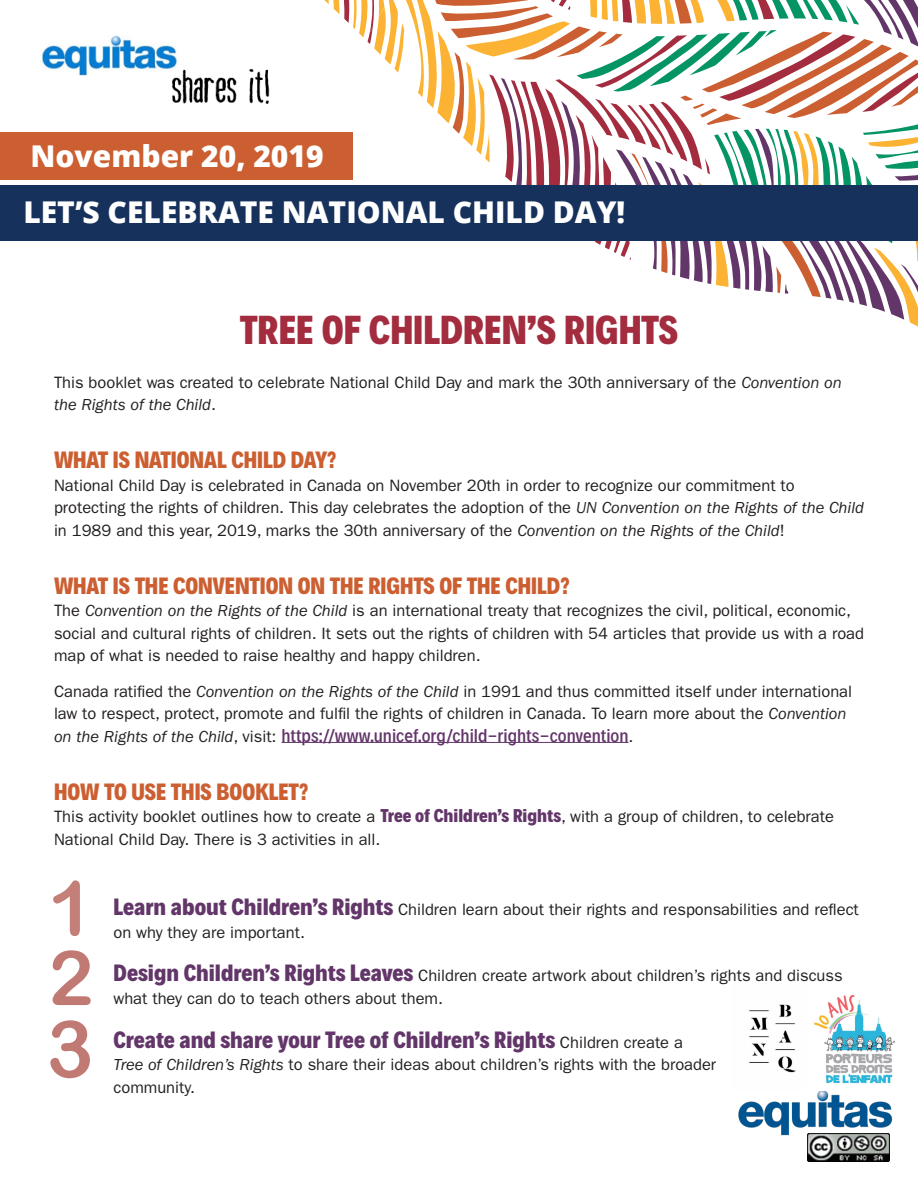
<style>
.page{position:relative;width:918px;height:1188px;background:#fff}
.page>*{position:absolute;margin:0;border:0;box-sizing:border-box;transform-origin:0 0}
.t1{font:79.2px "Arial Rounded MT Bold";color:#c17a73}
.t2{font:76.05px "Arial Rounded MT Bold";color:#c37f78}
.t3{font:76.05px "Arial Rounded MT Bold";color:#c17a73}
.Titre-Rg{font:800 36px "Decalotype";color:#a32c3e}
.t4{font:800 30px "Open Sans";color:#fff}
.SousTitre{font:800 21px "Decalotype";color:#cc5f31}
.Tab{font:800 21px "Decalotype";color:#63366a}
.Texte{font:16.5px/22.5px "ITC Franklin Gothic Std";color:#231f20}
.Tab-2{font:16.5px/22.5px "ITC Franklin Gothic Std";color:#231f20}
.s1{font-style:italic}
.s2{font-family:"Decalotype";font-weight:500;color:#63366a}
.s3{font-family:"Decalotype";font-weight:800;color:#63366a}
.s4{font-family:"Decalotype";font-weight:800;font-size:21px;color:#63366a}
.s5{font-family:"ITC Franklin Gothic Std";font-weight:400;font-size:16.5px;color:#231f20}
</style>
<div class="page">
<img style="left:738px;top:995px;width:157px;height:143px">
<img style="left:808px;top:1133px;width:82px;height:29px">
<svg style="left:284px;top:0;width:634px;height:327px"></svg>
<hr style="left:282px;top:742px;width:347px;height:1px;background:#63366a">
<div style="left:0;top:185px;width:918px;height:55px;background:#16325c"></div>
<div style="left:0;top:132px;width:352px;height:48px;background:#cc5f31"></div>
<img style="left:42px;top:28px;width:251px;height:91px">
<p class="t4" style="left:30px;top:134px;width:295px">November 20, 2019</p>
<p class="t4" style="left:23px;top:190px;width:603px">LET’S CELEBRATE NATIONAL CHILD DAY!</p>
<p class="Titre-Rg" style="left:240px;top:301px;width:440px">TREE OF CHILDREN’S RIGHTS</p>
<p class="Texte" style="left:54px;top:371px;width:789px">This booklet was created to celebrate National Child Day and mark the 30th anniversary of the <span class="s1">Convention on the Rights of the Child</span>.</p>
<p class="SousTitre" style="left:54px;top:443px;width:284px">WHAT IS NATIONAL CHILD DAY?</p>
<p class="Texte" style="left:54px;top:474px;width:812px">National Child Day is celebrated in Canada on November 20th in order to recognize our commitment to protecting the rights of children. This day celebrates the adoption of the <span class="s1">UN Convention on the Rights of the Child </span>in 1989 and this year, 2019, marks the 30th anniversary of the <span class="s1">Convention on the Rights of the Child</span>!</p>
<p class="SousTitre" style="left:54px;top:569px;width:517px">WHAT IS THE CONVENTION ON THE RIGHTS OF THE CHILD?</p>
<p class="Texte" style="left:54px;top:600px;width:812px">The <span class="s1">Convention on the Rights of the Child</span> is an international treaty that recognizes the civil, political, economic, social and cultural rights of children. It sets out the rights of children with 54 articles that provide us with a road map of what is needed to raise healthy and happy children.</p>
<p class="Texte" style="left:54px;top:680px;width:800px">Canada ratified the <span class="s1">Convention on the Rights of the Child</span> in 1991 and thus committed itself under international law to respect, protect, promote and fulfil the rights of children in Canada. To learn more about the <span class="s1">Convention on the Rights of the Child</span>, visit: <span class="s2">https://www.unicef.org/child-rights-convention</span>.</p>
<p class="SousTitre" style="left:54px;top:775px;width:256px">HOW TO USE THIS BOOKLET?</p>
<p class="Texte" style="left:54px;top:805px;width:782px">This activity booklet outlines how to create a <span class="s3">Tree of Children’s Rights</span>, with a group of children, to celebrate<br>National Child Day. There is 3 activities in all.</p>
<p class="t2" style="left:48px;top:863px;width:47px">1</p>
<p class="t3" style="left:48px;top:933px;width:47px">2</p>
<p class="t1" style="left:47px;top:1002px;width:49px">3</p>
<p class="Tab-2" style="left:114px;top:898px;width:747px"><span class="s4">Learn about Children’s Rights</span> Children learn about their rights and responsabilities and reflect on why they are important.</p>
<p class="Tab-2" style="left:114px;top:965px;width:731px"><span class="s4">Design Children’s Rights Leaves</span> Children create artwork about children’s rights and discuss what they can do to teach others about them.</p>
<p class="Tab" style="left:114px;top:1023px;width:571px">Create and share your Tree of Children’s Rights <span class="s5">Children create a</span></p>
<p class="Tab-2" style="left:114px;top:1053px;width:604px"><span class="s1">Tree of Children’s Rights</span> to share their ideas about children’s rights with the broader community.</p>
</div>
